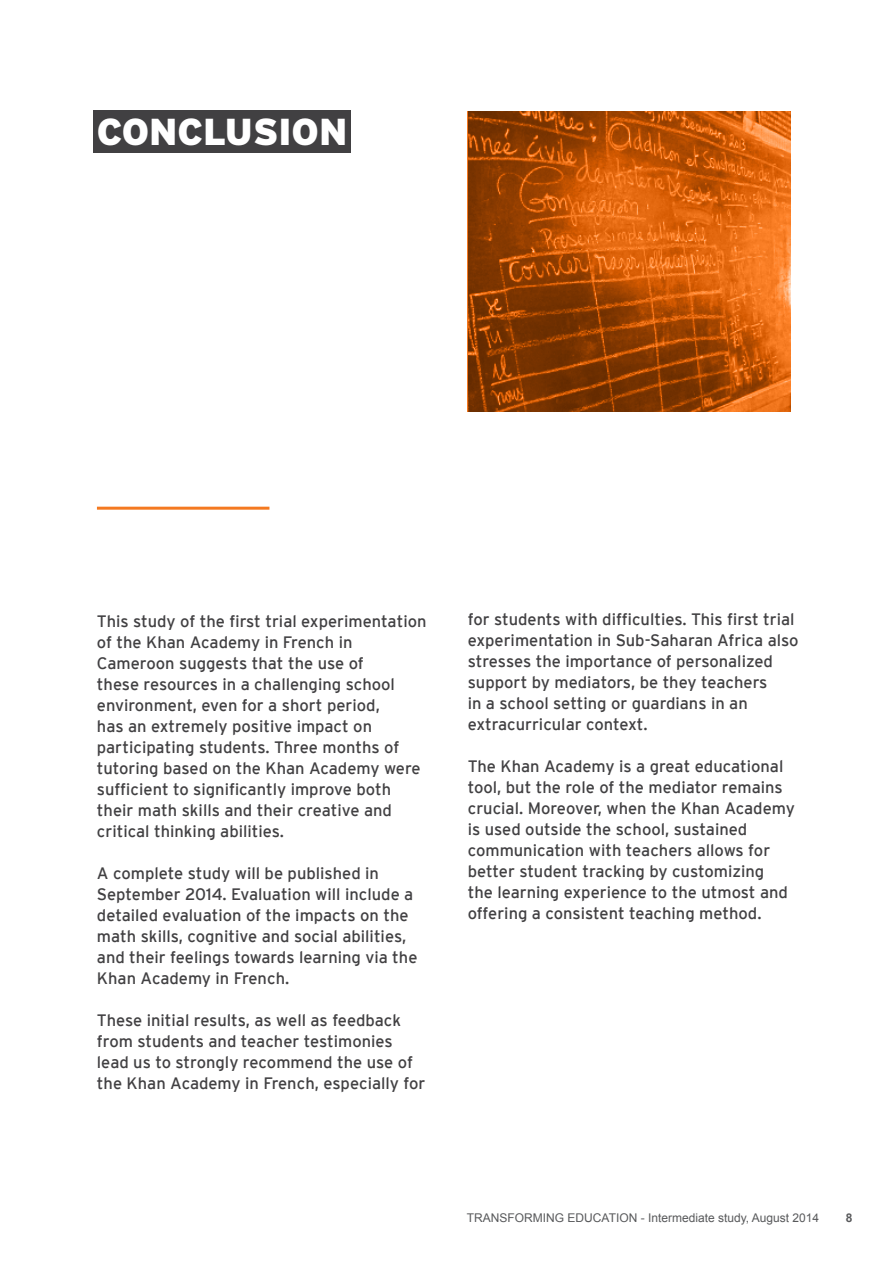
<style>
.page{position:relative;width:893px;height:1263px;background:#fff}
.page>*{position:absolute;margin:0;border:0;box-sizing:border-box;transform-origin:0 0}
.t1{font:900 37.5px "Interstate";color:#fff}
.t2{font:16.5px/21px "Interstate";color:#414042}
.t3{font:12px "Arial";color:#58595b}
.t4{font:700 12px "Arial";color:#58595b}
</style>
<div class="page">
<div style="left:94px;top:111px;width:257px;height:42px;background:#414042"></div>
<hr style="left:97px;top:507px;width:172px;height:3px;background:#f47920">
<svg style="left:468px;top:111px;width:323px;height:300px;background:#b6520a"></svg>
<p class="t1" style="left:97px;top:110px;width:252px">CONCLUSION</p>
<p class="t2" style="left:97px;top:610px;width:331px">This study of the first trial experimentation of the Khan Academy in French in Cameroon suggests that the use of<br>these resources in a challenging school environment, even for a short period,<br>has an extremely positive impact on participating students. Three months of tutoring based on the Khan Academy were sufficient to significantly improve both their math skills and their creative and critical thinking abilities.</p>
<p class="t2" style="left:97px;top:862px;width:322px">A complete study will be published in September 2014. Evaluation will include a detailed evaluation of the impacts on the math skills, cognitive and social abilities, and their feelings towards learning via the Khan Academy in French.</p>
<p class="t2" style="left:97px;top:1009px;width:330px">These initial results, as well as feedback from students and teacher testimonies lead us to strongly recommend the use of the Khan Academy in French, especially for</p>
<p class="t2" style="left:468px;top:609px;width:332px">for students with difficulties. This first trial experimentation in Sub-Saharan Africa also stresses the importance of personalized support by mediators, be they teachers<br>in a school setting or guardians in an extracurricular context.</p>
<p class="t2" style="left:468px;top:756px;width:329px">The Khan Academy is a great educational tool, but the role of the mediator remains crucial. Moreover, when the Khan Academy is used outside the school, sustained communication with teachers allows for better student tracking by customizing<br>the learning experience to the utmost and offering a consistent teaching method.</p>
<p class="t3" style="left:467px;top:1210px;width:354px">TRANSFORMING EDUCATION - Intermediate study, August 2014</p>
<p class="t4" style="left:846px;top:1209px;width:8px">8</p>
</div>
